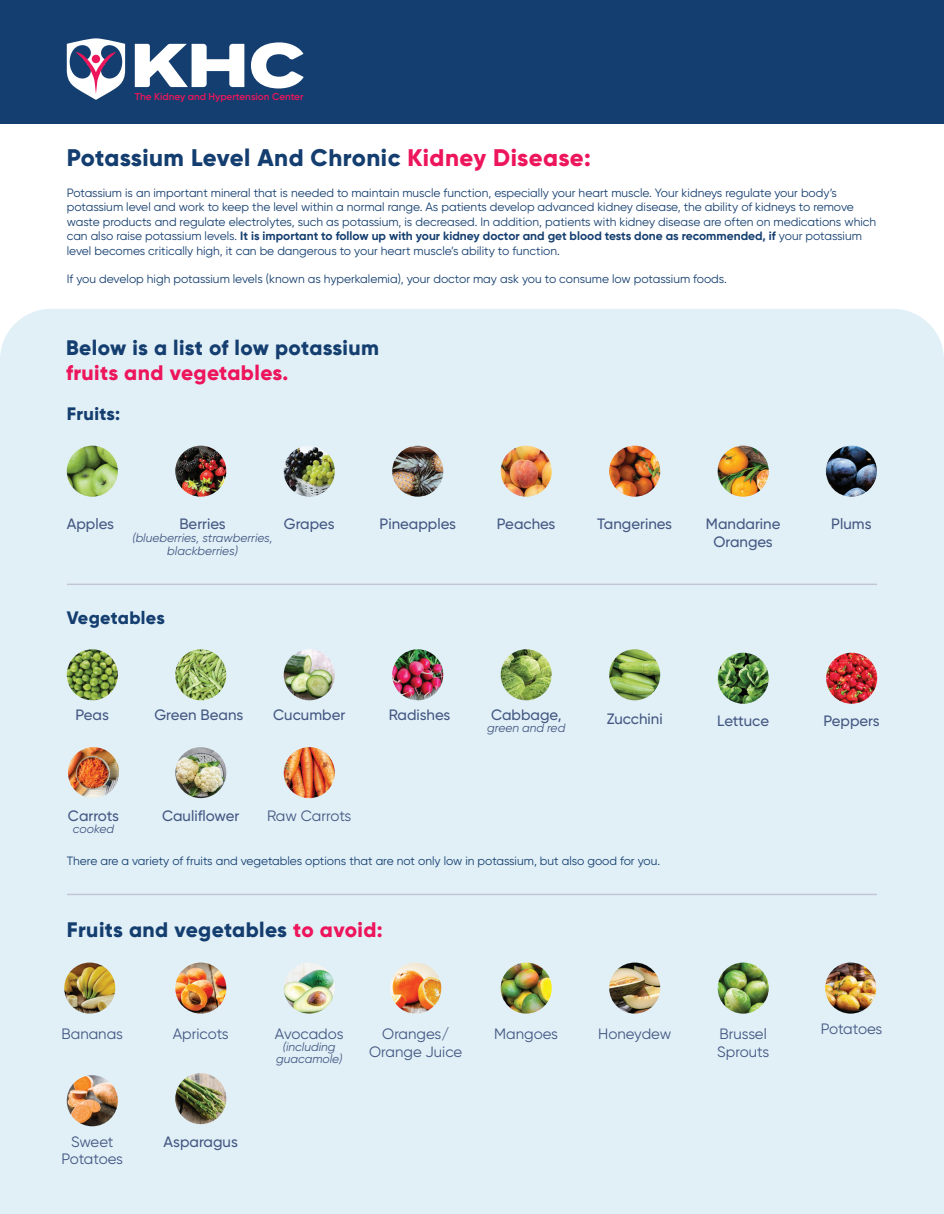
<style>
.page{position:relative;width:944px;height:1214px;background:#fff}
.page>*{position:absolute;margin:0;border:0;box-sizing:border-box;transform-origin:0 0}
.t1{font:800 24px "Gilroy";letter-spacing:.015em;color:#143e6f}
.t2{font:800 21px/25.2px "Gilroy";letter-spacing:.02em;color:#143e6f}
.t3{font:800 18px "Gilroy";letter-spacing:.02em;color:#143e6f}
.t4{font:500 15px/18px "Gilroy";color:#435782;text-align:center}
.t5{font:15px/18px "Gilroy";color:#435782;text-align:center}
.t6{font:15px "Gilroy";letter-spacing:-.02em;color:#435782}
.t7{font:12px/14.4px "Gilroy";color:#143e6f}
.t8{font:italic 12px/12px "Gilroy";color:#435782;text-align:center}
.t9{font:600 9.9px "Gilroy";color:#ed155b}
.s1{color:#ed155b}
.s2{font-weight:700}
</style>
<div class="page">
<div style="left:0;top:309px;width:944px;height:905px;background:#e1f0f7"></div>
<div style="left:0;top:0;width:944px;height:123px;background:#143e6f"></div>
<hr style="left:68px;top:583px;width:808px;height:2px;background:#c3c4d5">
<hr style="left:68px;top:893px;width:808px;height:2px;background:#c3c4d5">
<svg style="left:135px;top:44px;width:109px;height:43px"></svg>
<svg style="left:251px;top:42px;width:53px;height:46px"></svg>
<svg style="left:67px;top:38px;width:58px;height:62px"></svg>
<img style="left:67px;top:445px;width:51px;height:52px;border-radius:26px">
<img style="left:500px;top:445px;width:51px;height:52px;border-radius:26px">
<img style="left:175px;top:747px;width:51px;height:51px;border-radius:26px">
<img style="left:175px;top:445px;width:51px;height:52px;border-radius:26px">
<img style="left:825px;top:445px;width:51px;height:52px;border-radius:26px">
<img style="left:284px;top:445px;width:51px;height:52px;border-radius:26px">
<img style="left:609px;top:445px;width:51px;height:52px;border-radius:26px">
<img style="left:392px;top:445px;width:51px;height:52px;border-radius:26px">
<img style="left:68px;top:747px;width:51px;height:51px;border-radius:26px">
<img style="left:717px;top:445px;width:51px;height:52px;border-radius:26px">
<img style="left:67px;top:649px;width:51px;height:51px;border-radius:26px">
<img style="left:609px;top:649px;width:51px;height:51px;border-radius:26px">
<img style="left:500px;top:649px;width:51px;height:51px;border-radius:26px">
<img style="left:284px;top:649px;width:51px;height:51px;border-radius:26px">
<img style="left:175px;top:1073px;width:51px;height:51px;border-radius:26px">
<img style="left:717px;top:652px;width:51px;height:51px;border-radius:26px">
<img style="left:392px;top:649px;width:51px;height:51px;border-radius:26px">
<img style="left:826px;top:652px;width:51px;height:51px;border-radius:26px">
<img style="left:175px;top:649px;width:51px;height:51px;border-radius:26px">
<img style="left:64px;top:962px;width:51px;height:51px;border-radius:26px">
<img style="left:175px;top:962px;width:51px;height:51px;border-radius:26px">
<img style="left:390px;top:962px;width:51px;height:51px;border-radius:26px">
<img style="left:500px;top:962px;width:51px;height:51px;border-radius:26px">
<img style="left:609px;top:962px;width:51px;height:51px;border-radius:26px">
<img style="left:717px;top:962px;width:51px;height:51px;border-radius:26px">
<img style="left:825px;top:962px;width:51px;height:51px;border-radius:26px">
<img style="left:67px;top:1075px;width:51px;height:51px;border-radius:26px">
<img style="left:284px;top:962px;width:51px;height:51px;border-radius:26px">
<img style="left:284px;top:747px;width:51px;height:51px;border-radius:26px">
<p class="t9" style="left:135px;top:90px;width:170px">The Kidney and Hypertension Center</p>
<p class="t1" style="left:67px;top:142px;width:525px">Potassium Level And Chronic <span class="s1">Kidney Disease:</span></p>
<p class="t7" style="left:67px;top:185px;width:810px">Potassium is an important mineral that is needed to maintain muscle function, especially your heart muscle. Your kidneys regulate your body’s potassium level and work to keep the level within a normal range. As patients develop advanced kidney disease, the ability of kidneys to remove waste products and regulate electrolytes, such as potassium, is decreased. In addition, patients with kidney disease are often on medications which can also raise potassium levels. <span class="s2">It is important to follow up with your kidney doctor and get blood tests done as recommended, if</span> your potassium level becomes critically high, it can be dangerous to your heart muscle’s ability to function.</p>
<p class="t7" style="left:67px;top:272px;width:661px">If you develop high potassium levels (known as hyperkalemia), your doctor may ask you to consume low potassium foods.</p>
<p class="t2" style="left:66px;top:335px;width:314px">Below is a list of low potassium <span class="s1">fruits and vegetables.</span></p>
<p class="t3" style="left:67px;top:402px;width:55px">Fruits:</p>
<p class="t4" style="left:67px;top:514px;width:49px">Apples</p>
<p class="t4" style="left:179px;top:514px;width:48px">Berries</p>
<p class="t8" style="left:132px;top:531px;width:142px">(blueberries, strawberries,</p>
<p class="t8" style="left:167px;top:545px;width:72px">blackberries)</p>
<p class="t4" style="left:284px;top:514px;width:52px">Grapes</p>
<p class="t4" style="left:831px;top:514px;width:42px">Plums</p>
<p class="t4" style="left:379px;top:514px;width:78px">Pineapples</p>
<p class="t4" style="left:597px;top:514px;width:76px">Tangerines</p>
<p class="t4" style="left:706px;top:514px;width:76px">Mandarine<br>Oranges</p>
<p class="t4" style="left:497px;top:514px;width:60px">Peaches</p>
<p class="t3" style="left:67px;top:606px;width:100px">Vegetables</p>
<p class="t4" style="left:76px;top:705px;width:35px">Peas</p>
<p class="t4" style="left:68px;top:806px;width:52px">Carrots</p>
<p class="t8" style="left:73px;top:822px;width:43px">cooked</p>
<p class="t4" style="left:154px;top:705px;width:90px">Green Beans</p>
<p class="t4" style="left:273px;top:705px;width:74px">Cucumber</p>
<p class="t4" style="left:162px;top:806px;width:79px">Cauliflower</p>
<p class="t5" style="left:267px;top:806px;width:86px">Raw Carrots</p>
<p class="t4" style="left:389px;top:705px;width:63px">Radishes</p>
<p class="t4" style="left:491px;top:705px;width:72px">Cabbage,</p>
<p class="t4" style="left:606px;top:709px;width:57px">Zucchini</p>
<p class="t8" style="left:487px;top:722px;width:80px">green and red</p>
<p class="t7" style="left:67px;top:853px;width:595px">There are a variety of fruits and vegetables options that are not only low in potassium, but also good for you.</p>
<p class="t2" style="left:67px;top:917px;width:317px">Fruits and vegetables <span class="s1">to avoid:</span></p>
<p class="t4" style="left:717px;top:711px;width:53px">Lettuce</p>
<p class="t4" style="left:823px;top:711px;width:58px">Peppers</p>
<p class="t5" style="left:62px;top:1024px;width:63px">Bananas</p>
<p class="t5" style="left:173px;top:1024px;width:57px">Apricots</p>
<p class="t5" style="left:369px;top:1024px;width:94px">Oranges/<br>Orange Juice</p>
<p class="t5" style="left:494px;top:1024px;width:65px">Mangoes</p>
<p class="t5" style="left:598px;top:1024px;width:75px">Honeydew</p>
<p class="t5" style="left:717px;top:1024px;width:53px;text-align:left">Brussel<br>Sprouts</p>
<p class="t6" style="left:821px;top:1019px;width:63px">Potatoes</p>
<p class="t5" style="left:275px;top:1024px;width:70px">Avocados</p>
<p class="t8" style="left:276px;top:1040px;width:68px">(including guacamole)</p>
<p class="t5" style="left:71px;top:1132px;width:44px">Sweet</p>
<p class="t6" style="left:62px;top:1150px;width:63px">Potatoes</p>
<p class="t4" style="left:164px;top:1132px;width:76px">Asparagus</p>
</div>
